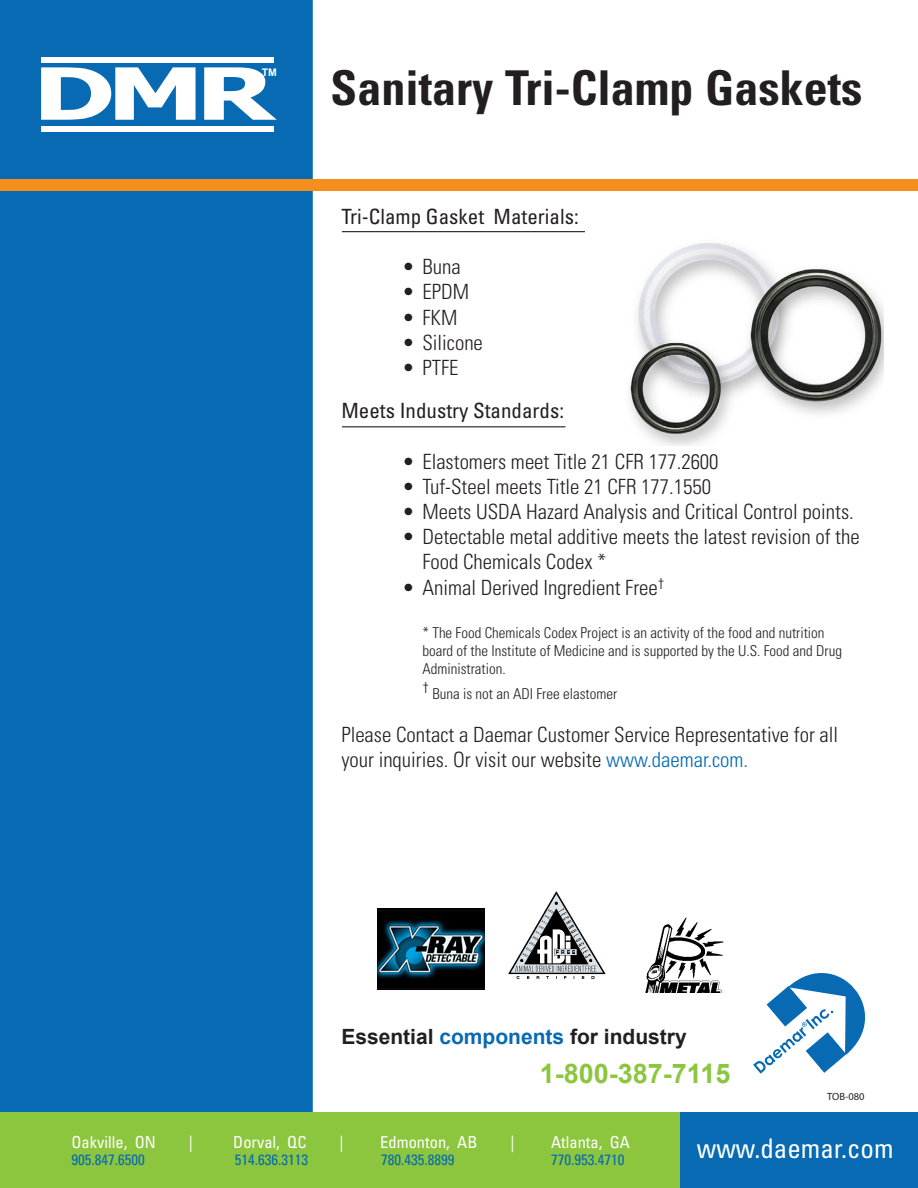
<style>
.page{position:relative;width:918px;height:1188px;background:#fff}
.page>*{position:absolute;margin:0;border:0;box-sizing:border-box;transform-origin:0 0}
.t1{font:700 72px "Tahoma";color:#fff;scale:1.5 1}
.t2{font:700 condensed 48px "Univers LT Std";color:#231f20}
.t3{font:700 27px "Arial";color:#8bc63e}
.t4{font:condensed 27px "Univers LT Std";color:#fff}
.t5{font:300 condensed 21px/25.2px "Univers LT Std";color:#231f20}
.t6{font:condensed 21px "Univers LT Std";color:#231f20}
.t7{font:700 21px "Arial";color:#231f20}
.t8{font:condensed 16.5px "Univers LT Std";color:#fff}
.t9{font:300 condensed 15px/18px "Univers LT Std";color:#231f20}
.t10{font:condensed 15px "Univers LT Std";color:#076ab2}
.t11{font:10.5px "Myriad Pro";color:#231f20}
.t12{font:700 10.5px "Arial";color:#fff}
.s1{color:#006bb6}
.s2{color:#076ab2}
</style>
<div class="page">
<img style="left:629px;top:243px;width:255px;height:203px">
<div style="left:0;top:0;width:313px;height:1113px;background:#076ab2"></div>
<div style="left:0;top:179px;width:918px;height:11px;background:#f68e1e"></div>
<div style="left:42px;top:57px;width:232px;height:5px;background:#fff"></div>
<div style="left:42px;top:126px;width:232px;height:5px;background:#fff"></div>
<img style="left:645px;top:917px;width:79px;height:76px">
<hr style="left:342px;top:426px;width:224px;height:1px;background:#231f20">
<hr style="left:342px;top:231px;width:243px;height:1px;background:#231f20">
<img style="left:508px;top:891px;width:98px;height:88px">
<svg style="left:753px;top:973px;width:113px;height:101px"></svg>
<div style="left:0;top:1113px;width:735px;height:75px;background:#8bc63e"></div>
<div style="left:680px;top:1113px;width:238px;height:75px;background:#076ab2"></div>
<img style="left:378px;top:909px;width:107px;height:80px">
<p class="t1" style="left:33px;top:43px;width:162px">DMR</p>
<p class="t2" style="left:331px;top:58px;width:533px">Sanitary Tri-Clamp Gaskets</p>
<p class="t12" style="left:262px;top:65px;width:17px">TM</p>
<p class="t6" style="left:341px;top:203px;width:239px">Tri-Clamp Gasket Materials:</p>
<p class="t5" style="left:402px;top:254px;width:60px">• Buna</p>
<p class="t5" style="left:402px;top:279px;width:68px">• EPDM</p>
<p class="t5" style="left:402px;top:305px;width:57px">• FKM</p>
<p class="t5" style="left:402px;top:330px;width:82px">• Silicone</p>
<p class="t5" style="left:402px;top:355px;width:58px">• PTFE</p>
<p class="t6" style="left:341px;top:397px;width:224px">Meets Industry Standards:</p>
<p class="t5" style="left:402px;top:449px;width:318px">• Elastomers meet Title 21 CFR 177.2600</p>
<p class="t5" style="left:402px;top:474px;width:311px">• Tuf-Steel meets Title 21 CFR 177.1550</p>
<p class="t5" style="left:402px;top:499px;width:453px">• Meets USDA Hazard Analysis and Critical Control points.</p>
<p class="t5" style="left:422px;top:524px;width:439px;text-indent:-20px">• Detectable metal additive meets the latest revision of the<br>Food Chemicals Codex *</p>
<p class="t5" style="left:402px;top:575px;width:264px">• Animal Derived Ingredient Free<sup>†</sup></p>
<p class="t9" style="left:422px;top:624px;width:421px">* The Food Chemicals Codex Project is an activity of the food and nutrition board of the Institute of Medicine and is supported by the U.S. Food and Drug<br>Administration.</p>
<p class="t9" style="left:422px;top:685px;width:196px">† Buna is not an ADI Free elastomer</p>
<p class="t5" style="left:341px;top:722px;width:498px">Please Contact a Daemar Customer Service Representative for all your inquiries. Or visit our website <span class="s1">www.daemar.com.</span></p>
<p class="t7" style="left:341px;top:1023px;width:347px">Essential <span class="s2">components</span> for industry</p>
<p class="t3" style="left:540px;top:1056px;width:192px">1-800-387-7115</p>
<p class="t11" style="left:827px;top:1090px;width:39px">TOB-080</p>
<p class="t8" style="left:72px;top:1132px;width:86px">Oakville, ON</p>
<p class="t8" style="left:189px;top:1132px;width:6px">|</p>
<p class="t8" style="left:233px;top:1132px;width:75px">Dorval, QC</p>
<p class="t8" style="left:340px;top:1132px;width:6px">|</p>
<p class="t8" style="left:380px;top:1132px;width:99px">Edmonton, AB</p>
<p class="t8" style="left:510px;top:1132px;width:6px">|</p>
<p class="t8" style="left:551px;top:1132px;width:80px">Atlanta, GA</p>
<p class="t10" style="left:72px;top:1150px;width:75px">905.847.6500</p>
<p class="t10" style="left:235px;top:1150px;width:75px">514.636.3113</p>
<p class="t10" style="left:381px;top:1150px;width:75px">780.435.8899</p>
<p class="t10" style="left:551px;top:1150px;width:75px">770.953.4710</p>
<p class="t4" style="left:697px;top:1131px;width:198px">www.daemar.com</p>
</div>
